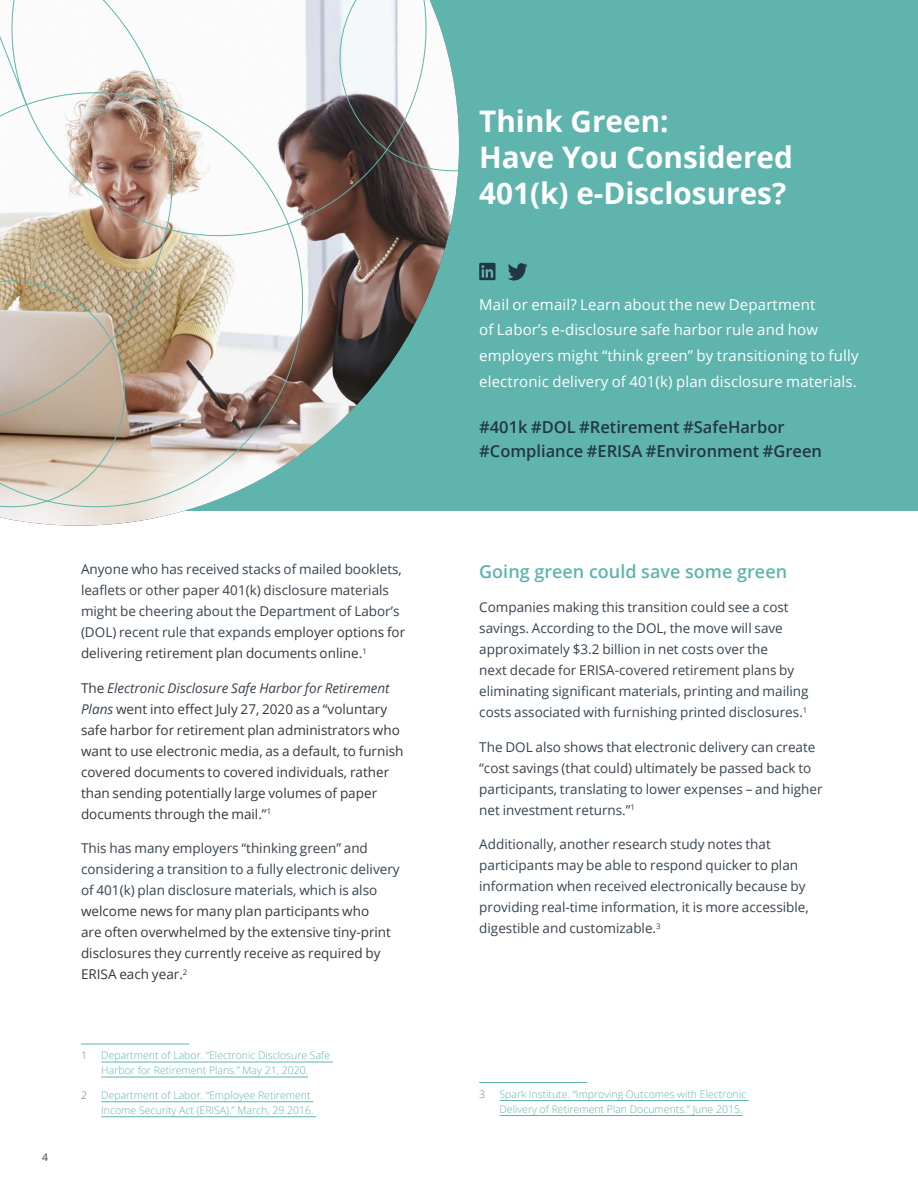
<style>
.page{position:relative;width:918px;height:1188px;background:#fff}
.page>*{position:absolute;margin:0;border:0;box-sizing:border-box;transform-origin:0 0}
.t1{font:700 29.7px/36.3px "Open Sans";color:#fff}
.t2{font:600 18px "Open Sans";color:#5fb4ae}
.t3{font:600 16.5px/24px "Open Sans";color:#223743}
.t4{font:15px/25.8px "Open Sans";letter-spacing:.01em;color:#fff}
.t5{font:13.5px/21px "Open Sans";color:#36434f}
.t6{font:13.5px/21px "Open Sans";color:#373737}
.t7{font:300 10.5px/15px "Open Sans";color:#5fb4ae}
.t8{font:300 10.5px "Open Sans";color:#7a7978}
.t9{font:10.5px "Open Sans";color:#36434f}
.s1{color:#373737}
.s2{font-style:italic;color:#36434f}
</style>
<div class="page">
<div style="left:0;top:0;width:918px;height:510px;background:#5fb4ae"></div>
<img style="left:330px;top:187px;width:129px;height:324px">
<svg style="left:207px;top:0;width:247px;height:263px;background:#a49b99"></svg>
<svg style="left:34px;top:65px;width:296px;height:461px;background:#ccccc9"></svg>
<img style="left:0;top:0;width:207px;height:464px">
<svg style="left:0;top:0;width:27px;height:105px;background:#f1f6f6"></svg>
<svg style="left:0;top:265px;width:140px;height:258px;background:#c6b7a3"></svg>
<svg style="left:324px;top:0;width:135px;height:187px;background:#b0afb0"></svg>
<svg style="left:411px;top:0;width:43px;height:59px"></svg>
<hr style="left:81px;top:1044px;width:108px;height:1px;background:#5fb4ae">
<hr style="left:101px;top:1062px;width:232px;height:1px;background:#5fb4ae">
<hr style="left:101px;top:1077px;width:207px;height:1px;background:#5fb4ae">
<hr style="left:101px;top:1101px;width:212px;height:1px;background:#5fb4ae">
<hr style="left:101px;top:1116px;width:215px;height:1px;background:#5fb4ae">
<hr style="left:479px;top:1082px;width:108px;height:1px;background:#5fb4ae">
<hr style="left:500px;top:1100px;width:249px;height:1px;background:#5fb4ae">
<hr style="left:500px;top:1115px;width:243px;height:1px;background:#5fb4ae">
<svg style="left:508px;top:263px;width:20px;height:17px"></svg>
<svg style="left:479px;top:263px;width:17px;height:17px"></svg>
<p class="t9" style="left:42px;top:1150px;width:8px">4</p>
<p class="t5" style="left:81px;top:558px;width:326px">Anyone who has received stacks of mailed booklets, leaflets or other paper 401(k) disclosure materials might be cheering about the Department of Labor’s (DOL) recent rule that expands <span class="s1">employer options for delivering retirement plan documents online.</span><sup>1</sup></p>
<p class="t6" style="left:81px;top:677px;width:324px">The <span class="s2">Electronic Disclosure Safe Harbor for Retirement Plans</span> went into effect July 27, 2020 as a “voluntary safe harbor for retirement plan administrators who want to use electronic media, as a default, to furnish covered documents to covered individuals, rather than sending potentially large volumes of paper documents through the mail.”<sup>1</sup></p>
<p class="t5" style="left:81px;top:837px;width:320px">This has many employers “thinking green” and considering a transition to a fully electronic delivery of 401(k) plan disclosure materials, which is also</p>
<p class="t6" style="left:81px;top:900px;width:312px">welcome news for many plan participants who are often overwhelmed by the extensive tiny-print disclosures they currently receive as required by ERISA each year.<sup>2</sup></p>
<p class="t8" style="left:81px;top:1048px;width:7px">1</p>
<p class="t7" style="left:101px;top:1047px;width:230px">Department of Labor. “Electronic Disclosure Safe<br>Harbor for Retirement Plans.” May 21, 2020.</p>
<p class="t8" style="left:81px;top:1088px;width:7px">2</p>
<p class="t7" style="left:101px;top:1087px;width:214px">Department of Labor. “Employee Retirement<br>Income Security Act (ERISA).” March, 29 2016.</p>
<h1 class="t1" style="left:479px;top:102px;width:315px">Think Green:<br>Have You Considered<br>401(k) e-Disclosures?</h1>
<p class="t4" style="left:479px;top:291px;width:381px">Mail or email? Learn about the new Department<br>of Labor’s e-disclosure safe harbor rule and how employers might “think green” by transitioning to fully electronic delivery of 401(k) plan disclosure materials.</p>
<p class="t3" style="left:479px;top:415px;width:344px">#401k #DOL #Retirement #SafeHarbor #Compliance #ERISA #Environment #Green</p>
<h2 class="t2" style="left:479px;top:559px;width:309px">Going green could save some green</h2>
<p class="t5" style="left:479px;top:596px;width:331px">Companies making this transition could see a cost savings. According to the DOL, the move will save approximately $3.2 billion in net costs over the<br>next decade for ERISA-covered retirement plans by eliminating significant materials, printing and mailing costs associated with furnishing printed disclosures.<sup>1</sup></p>
<p class="t5" style="left:479px;top:736px;width:345px">The DOL also shows that electronic delivery can create “cost savings (that could) ultimately be passed back to participants, translating to lower expenses – and higher net investment returns.”<sup>1</sup></p>
<p class="t5" style="left:479px;top:833px;width:331px">Additionally, another research study notes that participants may be able to respond quicke<span class="s1">r</span> to plan information when received electronically because by providing real-time information, it is more accessible, digestible and customizable.<sup>3</sup></p>
<p class="t8" style="left:479px;top:1087px;width:7px">3</p>
<p class="t7" style="left:500px;top:1086px;width:248px">Spark Institute. “Improving Outcomes with Electronic<br>Delivery of Retirement Plan Documents.” June 2015.</p>
</div>
